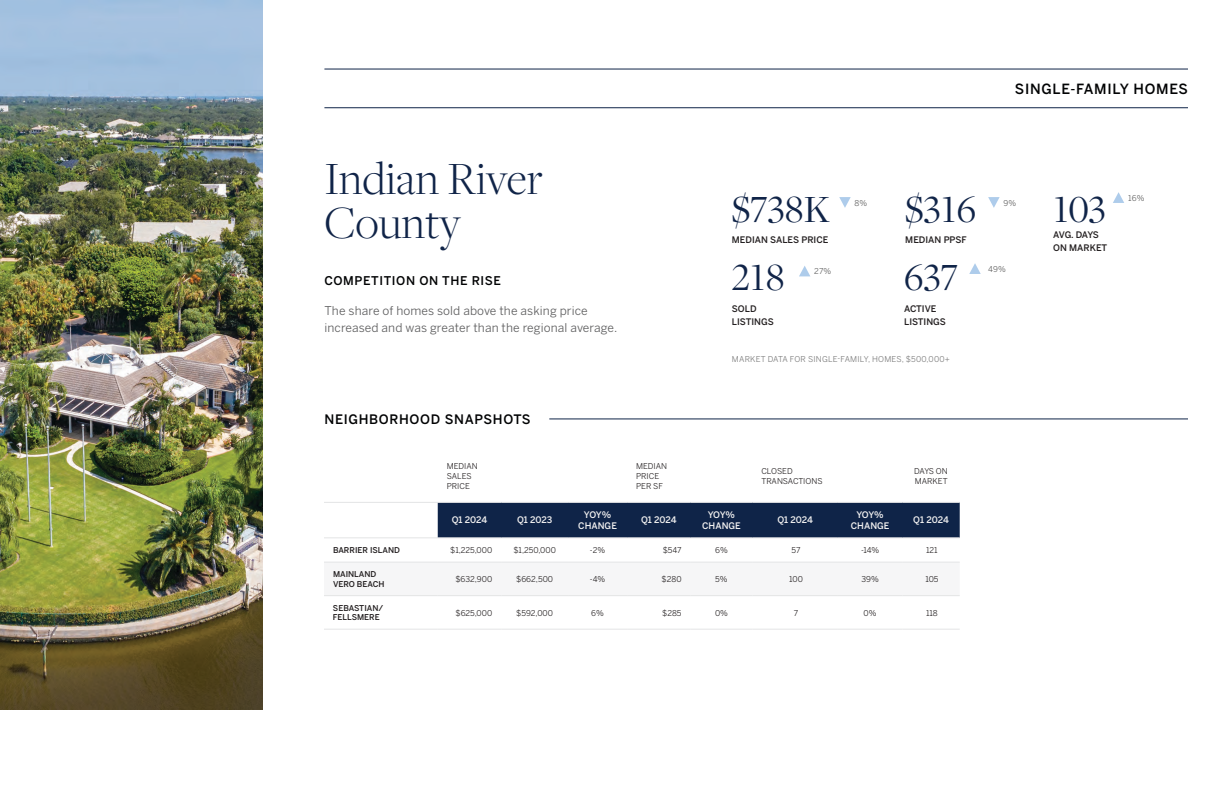
<style>
.page{position:relative;width:1224px;height:792px;background:#fff}
.page>*{position:absolute;margin:0;border:0;box-sizing:border-box;transform-origin:0 0}
.t1{font:300 48px "Freight Disp Pro";color:#102448}
.t2{font:40px "Freight Disp Pro";color:#102448}
.t3{font:500 14px "Benton Sans";letter-spacing:.05em;color:#020304}
.t4{font:500 13px "Benton Sans";letter-spacing:.05em;color:#020304}
.t5{font:12px/17px "Benton Sans";letter-spacing:.01em;color:#5d5d5e}
.t6{font:500 12px "Benton Sans";letter-spacing:.05em;color:#020304}
.t7{font:500 9px "Benton Sans";color:#231f20}
.t8{font:500 9px/10.8px "Benton Sans";letter-spacing:-.005em;color:#f1f0f0;text-align:center}
.t9{font:8px/9.6px "Benton Sans";color:#231f20}
.t10{font:500 8px "Benton Sans";color:#231f20}
.t11{font:8px "Benton Sans";letter-spacing:.025em;color:#797979}
.t12{font:8px "Benton Sans";color:#5d5d5d}
</style>
<div class="page">
<hr style="left:324px;top:69px;width:864px;height:1px;background:#0f2448">
<hr style="left:324px;top:108px;width:864px;height:1px;background:#0f2448">
<svg style="left:839px;top:197px;width:12px;height:11px"></svg>
<svg style="left:988px;top:197px;width:12px;height:11px"></svg>
<svg style="left:1113px;top:192px;width:11px;height:11px"></svg>
<svg style="left:799px;top:266px;width:11px;height:10px"></svg>
<svg style="left:969px;top:263px;width:12px;height:11px"></svg>
<hr style="left:549px;top:419px;width:639px;height:1px;background:#0f2448">
<img style="left:0;top:0;width:262px;height:709px">
<div style="left:438px;top:503px;width:522px;height:35px;background:#0f2448"></div>
<hr style="left:324px;top:502px;width:114px;height:1px;background:#e3e4e5">
<hr style="left:438px;top:502px;width:63px;height:1px;background:#e3e4e5">
<hr style="left:501px;top:502px;width:67px;height:1px;background:#e3e4e5">
<hr style="left:568px;top:502px;width:59px;height:1px;background:#e3e4e5">
<hr style="left:627px;top:502px;width:64px;height:1px;background:#e3e4e5">
<hr style="left:691px;top:502px;width:61px;height:1px;background:#e3e4e5">
<hr style="left:752px;top:502px;width:86px;height:1px;background:#e3e4e5">
<hr style="left:838px;top:502px;width:64px;height:1px;background:#e3e4e5">
<hr style="left:902px;top:502px;width:58px;height:1px;background:#e3e4e5">
<hr style="left:324px;top:538px;width:114px;height:1px;background:#e3e4e5">
<hr style="left:438px;top:538px;width:63px;height:1px;background:#e3e4e5">
<hr style="left:501px;top:538px;width:67px;height:1px;background:#e3e4e5">
<hr style="left:568px;top:538px;width:59px;height:1px;background:#e3e4e5">
<hr style="left:627px;top:538px;width:64px;height:1px;background:#e3e4e5">
<hr style="left:691px;top:538px;width:61px;height:1px;background:#e3e4e5">
<hr style="left:752px;top:538px;width:86px;height:1px;background:#e3e4e5">
<hr style="left:838px;top:538px;width:64px;height:1px;background:#e3e4e5">
<hr style="left:902px;top:538px;width:58px;height:1px;background:#e3e4e5">
<hr style="left:324px;top:562px;width:114px;height:1px;background:#e3e4e5">
<hr style="left:438px;top:562px;width:63px;height:1px;background:#e3e4e5">
<hr style="left:501px;top:562px;width:67px;height:1px;background:#e3e4e5">
<hr style="left:568px;top:562px;width:59px;height:1px;background:#e3e4e5">
<hr style="left:627px;top:562px;width:64px;height:1px;background:#e3e4e5">
<hr style="left:691px;top:562px;width:61px;height:1px;background:#e3e4e5">
<hr style="left:752px;top:562px;width:86px;height:1px;background:#e3e4e5">
<hr style="left:838px;top:562px;width:64px;height:1px;background:#e3e4e5">
<hr style="left:902px;top:562px;width:58px;height:1px;background:#e3e4e5">
<hr style="left:324px;top:595px;width:114px;height:1px;background:#e3e4e5">
<hr style="left:438px;top:595px;width:63px;height:1px;background:#e3e4e5">
<hr style="left:501px;top:595px;width:67px;height:1px;background:#e3e4e5">
<hr style="left:568px;top:595px;width:59px;height:1px;background:#e3e4e5">
<hr style="left:627px;top:595px;width:64px;height:1px;background:#e3e4e5">
<hr style="left:691px;top:595px;width:61px;height:1px;background:#e3e4e5">
<hr style="left:752px;top:595px;width:86px;height:1px;background:#e3e4e5">
<hr style="left:838px;top:595px;width:64px;height:1px;background:#e3e4e5">
<hr style="left:902px;top:595px;width:58px;height:1px;background:#e3e4e5">
<hr style="left:324px;top:629px;width:114px;height:1px;background:#e3e4e5">
<hr style="left:438px;top:629px;width:63px;height:1px;background:#e3e4e5">
<hr style="left:501px;top:629px;width:67px;height:1px;background:#e3e4e5">
<hr style="left:568px;top:629px;width:59px;height:1px;background:#e3e4e5">
<hr style="left:627px;top:629px;width:64px;height:1px;background:#e3e4e5">
<hr style="left:691px;top:629px;width:61px;height:1px;background:#e3e4e5">
<hr style="left:752px;top:629px;width:86px;height:1px;background:#e3e4e5">
<hr style="left:838px;top:629px;width:64px;height:1px;background:#e3e4e5">
<hr style="left:902px;top:629px;width:58px;height:1px;background:#e3e4e5">
<p class="t1" style="left:324px;top:148px;width:220px">Indian River</p>
<p class="t1" style="left:324px;top:192px;width:138px">County</p>
<p class="t6" style="left:324px;top:273px;width:178px">COMPETITION ON THE RISE</p>
<p class="t5" style="left:324px;top:302px;width:294px">The share of homes sold above the asking price increased and was greater than the regional average.</p>
<p class="t4" style="left:324px;top:411px;width:208px">NEIGHBORHOOD SNAPSHOTS</p>
<p class="t9" style="left:447px;top:462px;width:33px">MEDIAN</p>
<p class="t9" style="left:447px;top:471px;width:26px">SALES<br>PRICE</p>
<p class="t9" style="left:636px;top:462px;width:33px">MEDIAN<br>PRICE</p>
<p class="t9" style="left:636px;top:481px;width:28px">PER SF</p>
<p class="t3" style="left:1015px;top:81px;width:175px">SINGLE-FAMILY HOMES</p>
<p class="t2" style="left:732px;top:183px;width:99px">$738K</p>
<p class="t12" style="left:855px;top:198px;width:14px">8%</p>
<p class="t2" style="left:905px;top:183px;width:72px">$316</p>
<p class="t12" style="left:1003px;top:198px;width:14px">9%</p>
<p class="t2" style="left:1053px;top:183px;width:54px">103</p>
<p class="t12" style="left:1128px;top:193px;width:18px">16%</p>
<p class="t7" style="left:732px;top:234px;width:98px">MEDIAN SALES PRICE</p>
<p class="t7" style="left:905px;top:234px;width:63px">MEDIAN PPSF</p>
<p class="t7" style="left:1053px;top:230px;width:47px">AVG. DAYS</p>
<p class="t7" style="left:1053px;top:243px;width:56px">ON MARKET</p>
<p class="t2" style="left:732px;top:251px;width:54px">218</p>
<p class="t12" style="left:814px;top:267px;width:19px">27%</p>
<p class="t2" style="left:904px;top:251px;width:55px">637</p>
<p class="t12" style="left:988px;top:264px;width:19px">49%</p>
<p class="t7" style="left:732px;top:303px;width:26px">SOLD</p>
<p class="t7" style="left:732px;top:316px;width:43px">LISTINGS</p>
<p class="t7" style="left:904px;top:303px;width:34px">ACTIVE</p>
<p class="t7" style="left:904px;top:316px;width:43px">LISTINGS</p>
<p class="t11" style="left:732px;top:354px;width:220px">MARKET DATA FOR SINGLE-FAMILY, HOMES, $500,000+</p>
<p class="t9" style="left:761px;top:466px;width:33px">CLOSED</p>
<p class="t9" style="left:761px;top:476px;width:63px">TRANSACTIONS</p>
<p class="t9" style="left:914px;top:466px;width:35px">DAYS ON<br>MARKET</p>
<p class="t8" style="left:452px;top:515px;width:37px">Q1 2024</p>
<p class="t8" style="left:517px;top:515px;width:37px">Q1 2023</p>
<p class="t8" style="left:578px;top:509px;width:40px">YOY%<br>CHANGE</p>
<p class="t8" style="left:641px;top:515px;width:37px">Q1 2024</p>
<p class="t8" style="left:702px;top:509px;width:40px">YOY%<br>CHANGE</p>
<p class="t8" style="left:777px;top:515px;width:37px">Q1 2024</p>
<p class="t8" style="left:851px;top:509px;width:40px">YOY%<br>CHANGE</p>
<p class="t8" style="left:913px;top:515px;width:37px">Q1 2024</p>
<p class="t10" style="left:333px;top:545px;width:69px">BARRIER ISLAND</p>
<p class="t9" style="left:450px;top:545px;width:44px">$1,225,000</p>
<p class="t9" style="left:513px;top:545px;width:44px">$1,250,000</p>
<p class="t9" style="left:590px;top:545px;width:17px">-2%</p>
<p class="t9" style="left:663px;top:545px;width:20px">$547</p>
<p class="t9" style="left:715px;top:545px;width:14px">6%</p>
<p class="t9" style="left:792px;top:545px;width:10px">57</p>
<p class="t9" style="left:861px;top:545px;width:20px">-14%</p>
<p class="t9" style="left:926px;top:545px;width:13px">121</p>
<p class="t10" style="left:333px;top:569px;width:45px">MAINLAND</p>
<p class="t10" style="left:333px;top:579px;width:53px">VERO BEACH</p>
<p class="t9" style="left:455px;top:574px;width:38px">$632,900</p>
<p class="t9" style="left:516px;top:574px;width:38px">$662,500</p>
<p class="t9" style="left:590px;top:574px;width:17px">-4%</p>
<p class="t9" style="left:662px;top:574px;width:21px">$280</p>
<p class="t9" style="left:715px;top:574px;width:14px">5%</p>
<p class="t9" style="left:789px;top:574px;width:15px">100</p>
<p class="t9" style="left:861px;top:574px;width:19px">39%</p>
<p class="t9" style="left:925px;top:574px;width:15px">105</p>
<p class="t10" style="left:333px;top:603px;width:52px">SEBASTIAN/</p>
<p class="t10" style="left:333px;top:612px;width:48px">FELLSMERE</p>
<p class="t9" style="left:456px;top:608px;width:38px">$625,000</p>
<p class="t9" style="left:516px;top:608px;width:38px">$592,000</p>
<p class="t9" style="left:591px;top:608px;width:14px">6%</p>
<p class="t9" style="left:662px;top:608px;width:21px">$285</p>
<p class="t9" style="left:715px;top:608px;width:14px">0%</p>
<p class="t9" style="left:794px;top:608px;width:6px">7</p>
<p class="t9" style="left:864px;top:608px;width:14px">0%</p>
<p class="t9" style="left:926px;top:608px;width:13px">118</p>
</div>
